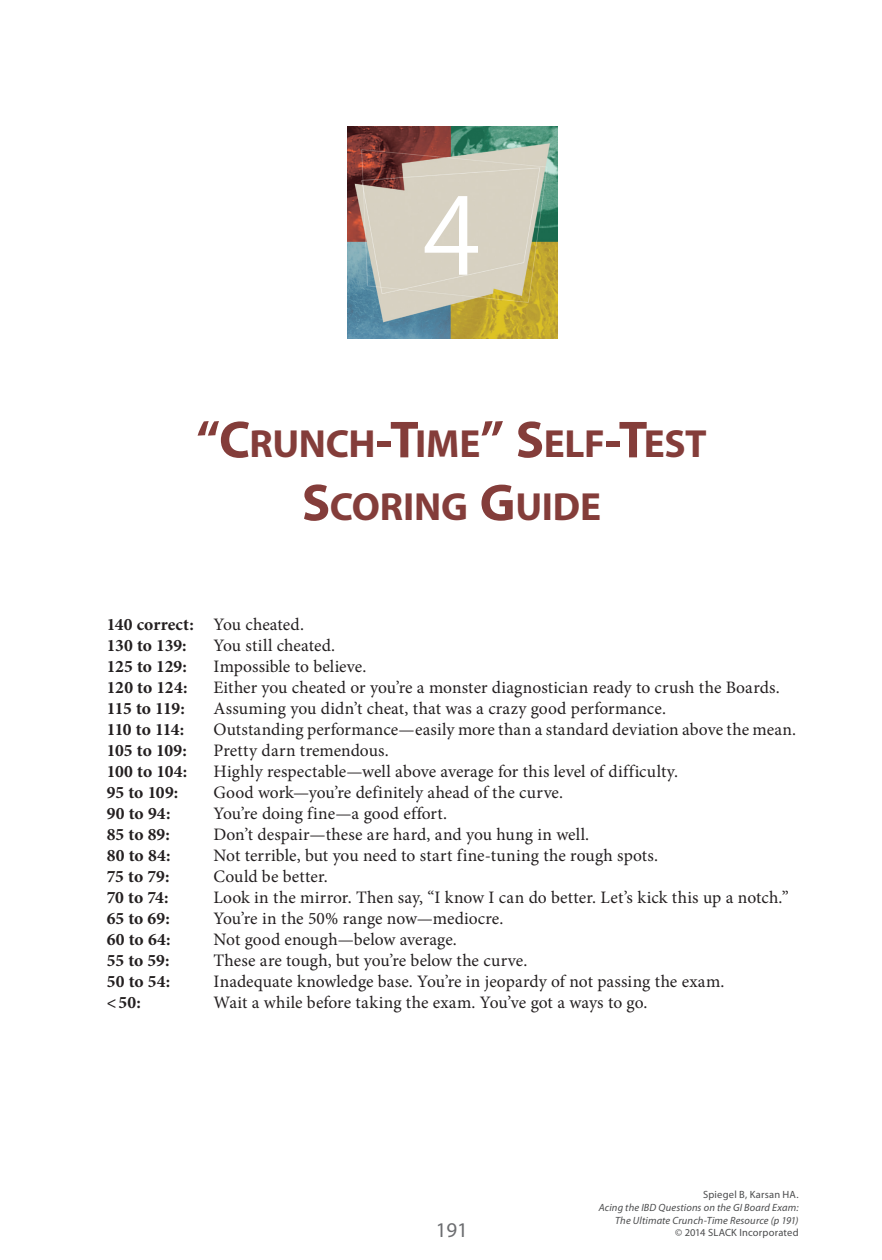
<style>
.page{position:relative;width:882px;height:1260px;background:#fff}
.page>*{position:absolute;margin:0;border:0;box-sizing:border-box;transform-origin:0 0}
.chap_number{font:105px "Koz Go Pro";color:#fff}
.chap_title{font:700 39.38px/63px "Myriad Pro";letter-spacing:-.005em;color:#843d3a;text-align:center}
.t1{font:21px "Myriad Pro";color:#6c6d70}
.body{font:17.5px "Minion Pro";letter-spacing:.005em;color:#231f20}
.body-2{font:700 17.5px "Minion Pro";letter-spacing:-.005em;color:#231f20}
.citation{font:italic 10.5px "Myriad Pro";letter-spacing:.015em;color:#4b4c4d}
.citation-2{font:10.5px "Myriad Pro";letter-spacing:.02em;color:#4b4c4d}
.s1{font-size:52.5px}
.s2{font-weight:400}
</style>
<div class="page">
<img style="left:347px;top:127px;width:210px;height:212px">
<p class="chap_number" style="left:423px;top:168px;width:59px">4</p>
<p class="chap_title" style="left:196px;top:411px;width:490px"><span class="s1">“C</span>RUNCH<span class="s1">-T</span>IME<span class="s1">” S</span>ELF<span class="s1">-T</span>EST<br><span class="s1">S</span>CORING <span class="s1">G</span>UIDE</p>
<p class="body-2" style="left:107px;top:613px;width:199px">140 correct: <span class="s2">You cheated.</span></p>
<p class="body-2" style="left:107px;top:634px;width:82px">130 to 139:</p>
<p class="body" style="left:213px;top:634px;width:123px">You still cheated.</p>
<p class="body-2" style="left:107px;top:655px;width:82px">125 to 129:</p>
<p class="body" style="left:214px;top:655px;width:154px">Impossible to believe.</p>
<p class="body-2" style="left:107px;top:676px;width:82px">120 to 124:</p>
<p class="body" style="left:214px;top:676px;width:568px">Either you cheated or you’re a monster diagnostician ready to crush the Boards.</p>
<p class="body-2" style="left:107px;top:697px;width:80px">115 to 119:</p>
<p class="body" style="left:214px;top:697px;width:454px">Assuming you didn’t cheat, that was a crazy good performance.</p>
<p class="body-2" style="left:107px;top:718px;width:79px">110 to 114:</p>
<p class="body" style="left:214px;top:718px;width:584px">Outstanding performance—easily more than a standard deviation above the mean.</p>
<p class="body-2" style="left:107px;top:739px;width:82px">105 to 109:</p>
<p class="body" style="left:214px;top:739px;width:177px">Pretty darn tremendous.</p>
<p class="body-2" style="left:107px;top:760px;width:82px">100 to 104:</p>
<p class="body" style="left:213px;top:760px;width:466px">Highly respectable—well above average for this level of difficulty.</p>
<p class="body-2" style="left:107px;top:781px;width:73px">95 to 109:</p>
<p class="body" style="left:214px;top:781px;width:351px">Good work—you’re definitely ahead of the curve.</p>
<p class="body-2" style="left:107px;top:802px;width:65px">90 to 94:</p>
<p class="body" style="left:214px;top:802px;width:235px">You’re doing fine—a good effort.</p>
<p class="body-2" style="left:107px;top:823px;width:65px">85 to 89:</p>
<p class="body" style="left:214px;top:823px;width:377px">Don’t despair—these are hard, and you hung in well.</p>
<p class="body-2" style="left:107px;top:844px;width:65px">80 to 84:</p>
<p class="body" style="left:214px;top:844px;width:446px">Not terrible, but you need to start fine-tuning the rough spots.</p>
<p class="body-2" style="left:107px;top:865px;width:64px">75 to 79:</p>
<p class="body" style="left:214px;top:865px;width:116px">Could be better.</p>
<p class="body-2" style="left:107px;top:886px;width:63px">70 to 74:</p>
<p class="body" style="left:214px;top:886px;width:577px">Look in the mirror. Then say, “I know I can do better. Let’s kick this up a notch.”</p>
<p class="body-2" style="left:107px;top:907px;width:65px">65 to 69:</p>
<p class="body" style="left:214px;top:907px;width:291px">You’re in the 50% range now—mediocre.</p>
<p class="body-2" style="left:107px;top:928px;width:66px">60 to 64:</p>
<p class="body" style="left:214px;top:928px;width:245px">Not good enough—below average.</p>
<p class="body-2" style="left:107px;top:949px;width:64px">55 to 59:</p>
<p class="body" style="left:214px;top:949px;width:315px">These are tough, but you’re below the curve.</p>
<p class="body-2" style="left:107px;top:970px;width:65px">50 to 54:</p>
<p class="body" style="left:214px;top:970px;width:512px">Inadequate knowledge base. You’re in jeopardy of not passing the exam.</p>
<p class="body-2" style="left:107px;top:991px;width:36px">&lt;50:</p>
<p class="body" style="left:214px;top:991px;width:435px">Wait a while before taking the exam. You’ve got a ways to go.</p>
<p class="t1" style="left:436px;top:1217px;width:34px">191</p>
<p class="citation-2" style="left:703px;top:1188px;width:97px">Spiegel B, Karsan HA.</p>
<p class="citation" style="left:599px;top:1201px;width:201px">Acing the IBD Questions on the GI Board Exam:</p>
<p class="citation" style="left:615px;top:1214px;width:185px">The Ultimate Crunch-Time Resource (p 191)</p>
<p class="citation-2" style="left:675px;top:1226px;width:125px">© 2014 SLACK Incorporated</p>
</div>
